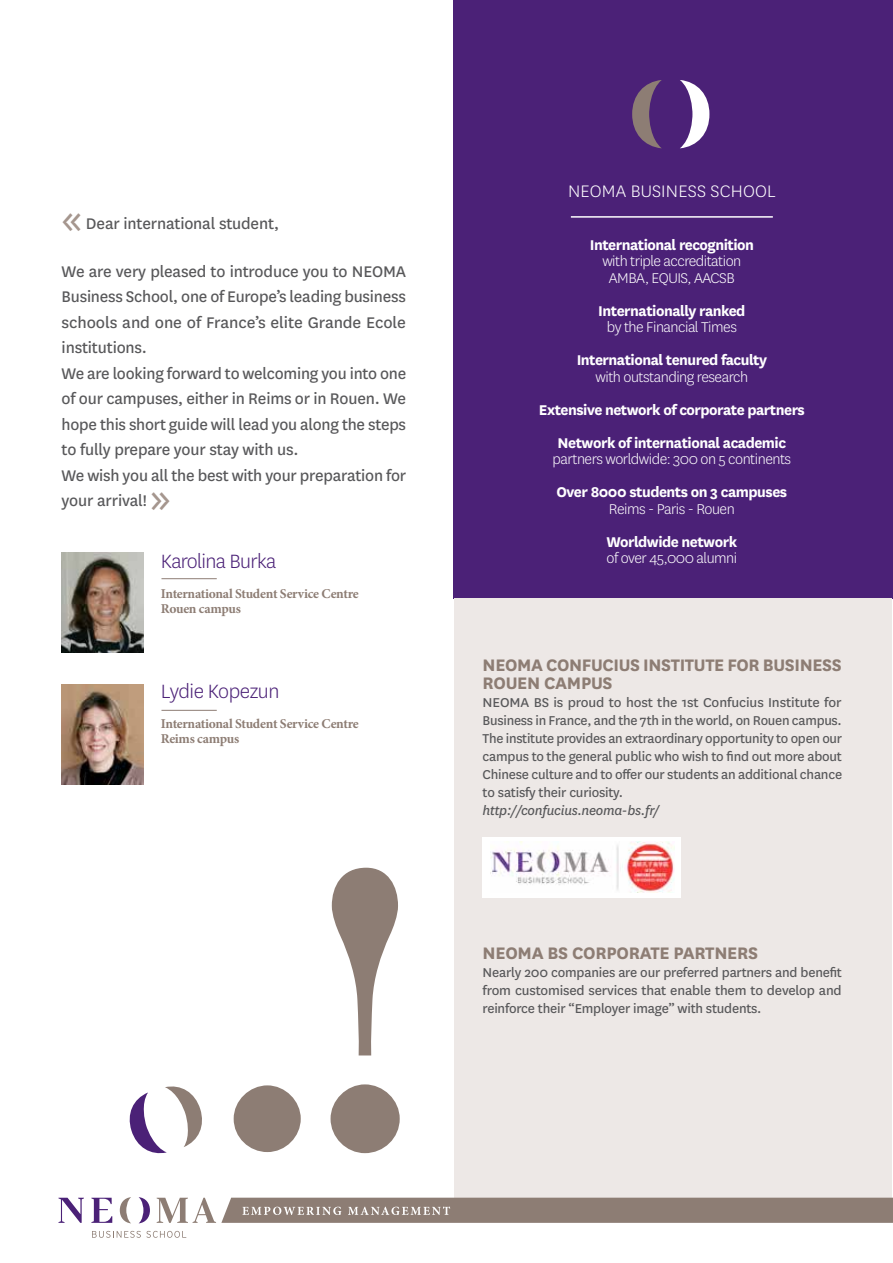
<style>
.page{position:relative;width:893px;height:1263px;background:#fff}
.page>*{position:absolute;margin:0;border:0;box-sizing:border-box;transform-origin:0 0}
.t1{font:42px "National";color:#a5968e}
.t2{font:300 22.5px "National";letter-spacing:-.03em;color:#4b2177}
.t3{font:700 19.5px/18px "National";letter-spacing:-.015em;color:#8d7d74}
.t4{font:300 19.5px "National";letter-spacing:.01em;color:#fff}
.t5{font:18px/25.5px "National";letter-spacing:-.01em;color:#58585a}
.t6{font:700 16.5px/33px "National";letter-spacing:-.03em;color:#fff;text-align:center}
.t7{font:300 16.5px/16.5px "National";letter-spacing:-.03em;color:#fff}
.t8{font:15px/18px "National";letter-spacing:-.015em;color:#58585a;text-align:justify}
.t9{font:italic 15px "National";letter-spacing:-.015em;color:#58585a}
.t10{font:700 13.5px/15px "Minion Pro";letter-spacing:-.025em;color:#8d7d74}
</style>
<div class="page">
<div style="left:454px;top:0;width:439px;height:598px;background:#4b2177"></div>
<svg style="left:680px;top:80px;width:29px;height:68px"></svg>
<svg style="left:632px;top:80px;width:30px;height:68px"></svg>
<div style="left:234px;top:1085px;width:67px;height:67px;background:#8d7d74;border-radius:50%"></div>
<svg style="left:129px;top:1086px;width:73px;height:68px"></svg>
<svg style="left:331px;top:868px;width:69px;height:285px"></svg>
<div style="left:454px;top:598px;width:438px;height:615px;background:#ede8e6"></div>
<svg style="left:139px;top:1197px;width:11px;height:26px"></svg>
<svg style="left:91px;top:1198px;width:21px;height:25px"></svg>
<svg style="left:58px;top:1198px;width:26px;height:25px"></svg>
<svg style="left:120px;top:1197px;width:11px;height:26px"></svg>
<svg style="left:92px;top:1231px;width:94px;height:7px"></svg>
<svg style="left:157px;top:1198px;width:736px;height:25px;background:#988a82"></svg>
<hr style="left:571px;top:216px;width:202px;height:2px;background:#fff">
<div style="left:483px;top:837px;width:198px;height:60px;background:#fff"></div>
<img style="left:490px;top:842px;width:185px;height:50px">
<hr style="left:161px;top:578px;width:56px;height:1px;background:#8d7d74">
<hr style="left:161px;top:710px;width:56px;height:1px;background:#8d7d74">
<img style="left:61px;top:553px;width:83px;height:99px">
<img style="left:61px;top:685px;width:83px;height:99px">
<h1 class="t1" style="left:62px;top:191px;width:22px">«</h1>
<p class="t5" style="left:86px;top:210px;width:195px">Dear international student,</p>
<p class="t5" style="left:62px;top:258px;width:346px">We are very pleased to introduce you to NEOMA Business School, one of Europe’s leading business schools and one of France’s elite Grande Ecole institutions.<br>We are looking forward to welcoming you into one of our campuses, either in Reims or in Rouen. We hope this short guide will lead you along the steps to fully prepare your stay with us.<br>We wish you all the best with your preparation for your arrival!</p>
<h1 class="t1" style="left:151px;top:470px;width:22px">»</h1>
<h2 class="t2" style="left:161px;top:547px;width:117px">Karolina Burka</h2>
<p class="t10" style="left:161px;top:586px;width:199px">International Student Service Centre<br>Rouen campus</p>
<h2 class="t2" style="left:161px;top:677px;width:120px">Lydie Kopezun</h2>
<p class="t10" style="left:161px;top:717px;width:199px">International Student Service Centre<br>Reims campus</p>
<h3 class="t4" style="left:568px;top:179px;width:209px">Neoma Busin ess School</h3>
<p class="t6" style="left:590px;top:227px;width:166px">International recognition</p>
<p class="t7" style="left:609px;top:252px;width:134px;text-indent:-7px">with triple accreditation<br>AM BA, EQUIS, AACS</p>
<p class="t7" style="left:726px;top:269px;width:10px">B</p>
<p class="t6" style="left:598px;top:293px;width:149px">Internationally ranked</p>
<p class="t7" style="left:607px;top:318px;width:132px">by the Financial Times</p>
<p class="t6" style="left:577px;top:342px;width:192px">International tenured faculty</p>
<p class="t7" style="left:596px;top:368px;width:154px">with outstanding research</p>
<p class="t6" style="left:539px;top:392px;width:267px">Extensive network of corporate partners<br>Network of international academic</p>
<p class="t7" style="left:553px;top:450px;width:240px">partners worldwide: 300 on 5 continents</p>
<p class="t6" style="left:556px;top:474px;width:232px">Over 8000 students on 3 campuses</p>
<p class="t7" style="left:609px;top:500px;width:127px">Reims - Paris - Rouen</p>
<p class="t6" style="left:606px;top:524px;width:132px">Worldwide network</p>
<p class="t7" style="left:606px;top:549px;width:132px">of over 45,000 alumni</p>
<h3 class="t3" style="left:483px;top:654px;width:361px">NEOMA CONFUCIUS INSTITUTE FOR BUSINESS<br>ROUEN CAMPUS</h3>
<p class="t8" style="left:483px;top:692px;width:361px">NEOMA BS is proud to host the 1st Confucius Institute for Business in France, and the 7th in the world, on Rouen campus.<br>The institute provides an extraordinary opportunity to open our campus to the general public who wish to find out more about Chinese culture and to offer our students an additional chance to satisfy their curiosity.</p>
<p class="t9" style="left:483px;top:801px;width:178px">http://confucius.neoma-bs.fr/</p>
<h3 class="t3" style="left:483px;top:942px;width:277px">NEOMA BS CORPORATE PARTNERS</h3>
<p class="t8" style="left:483px;top:962px;width:361px">Nearly 200 companies are our preferred partners and benefit from customised services that enable them to develop and reinforce their “Employer image” with students.</p>
</div>
